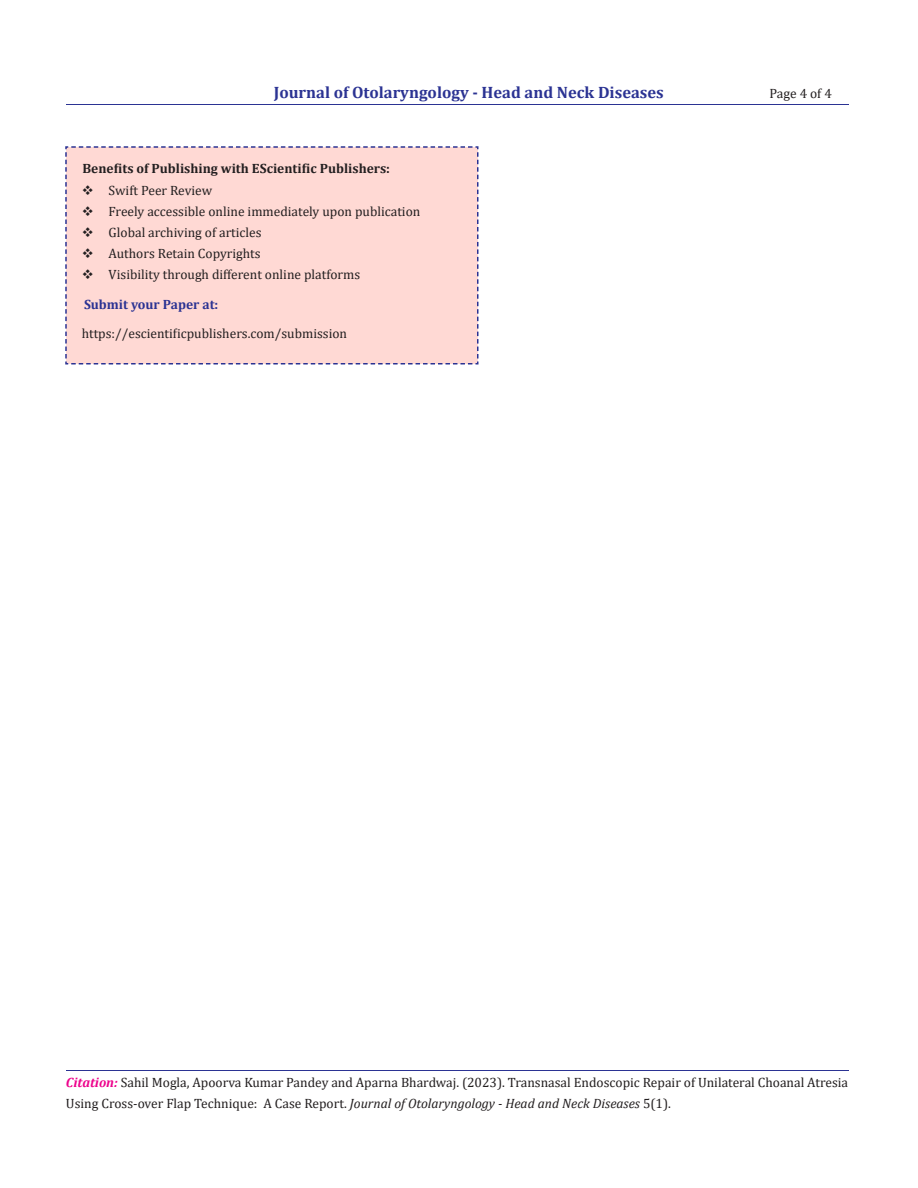
<style>
.page{position:relative;width:918px;height:1188px;background:#fff}
.page>*{position:absolute;margin:0;border:0;box-sizing:border-box;transform-origin:0 0}
.t1{font:700 16.5px "Cambria";color:#2b3393}
.t2{font:13.5px/21px "Cambria";color:#231f20}
.t3{font:700 13.5px "Cambria";color:#231f20}
.t4{font:700 13.5px "Cambria";color:#2b3393}
.s1{font-weight:700;font-style:italic;color:#ed028c}
.s2{font-style:italic}
</style>
<div class="page">
<hr style="left:66px;top:105px;width:782px;height:1px;background:#2b3393">
<hr style="left:66px;top:1071px;width:782px;height:1px;background:#2b3393">
<div style="left:65px;top:146px;width:414px;height:219px;background:#ffd9d4"></div>
<p class="t1" style="left:274px;top:80px;width:392px">Journal of Otolaryngology - Head and Neck Diseases</p>
<p class="t3" style="left:82px;top:158px;width:309px">Benefits of Publishing with EScientific Publishers:</p>
<p class="t2" style="left:82px;top:180px;width:132px">❖ Swift Peer Review</p>
<p class="t2" style="left:82px;top:201px;width:340px">❖ Freely accessible online immediately upon publication</p>
<p class="t2" style="left:82px;top:222px;width:181px">❖ Global archiving of articles</p>
<p class="t2" style="left:82px;top:243px;width:180px">❖ Authors Retain Copyrights</p>
<p class="t2" style="left:82px;top:264px;width:280px">❖ Visibility through different online platforms</p>
<p class="t4" style="left:84px;top:295px;width:136px">Submit your Paper at:</p>
<p class="t2" style="left:82px;top:322px;width:267px">https://escientificpublishers.com/submission</p>
<p class="t2" style="left:770px;top:83px;width:64px">Page 4 of 4</p>
<p class="t2" style="left:66px;top:1072px;width:784px"><span class="s1">Citation:</span> Sahil Mogla, Apoorva Kumar Pandey and Aparna Bhardwaj. (2023). Transnasal Endoscopic Repair of Unilateral Choanal Atresia<br>Using Cross-over Flap Technique: A Case Report. <span class="s2">Journal of Otolaryngology - Head and Neck Diseases</span> 5(1).</p>
</div>
